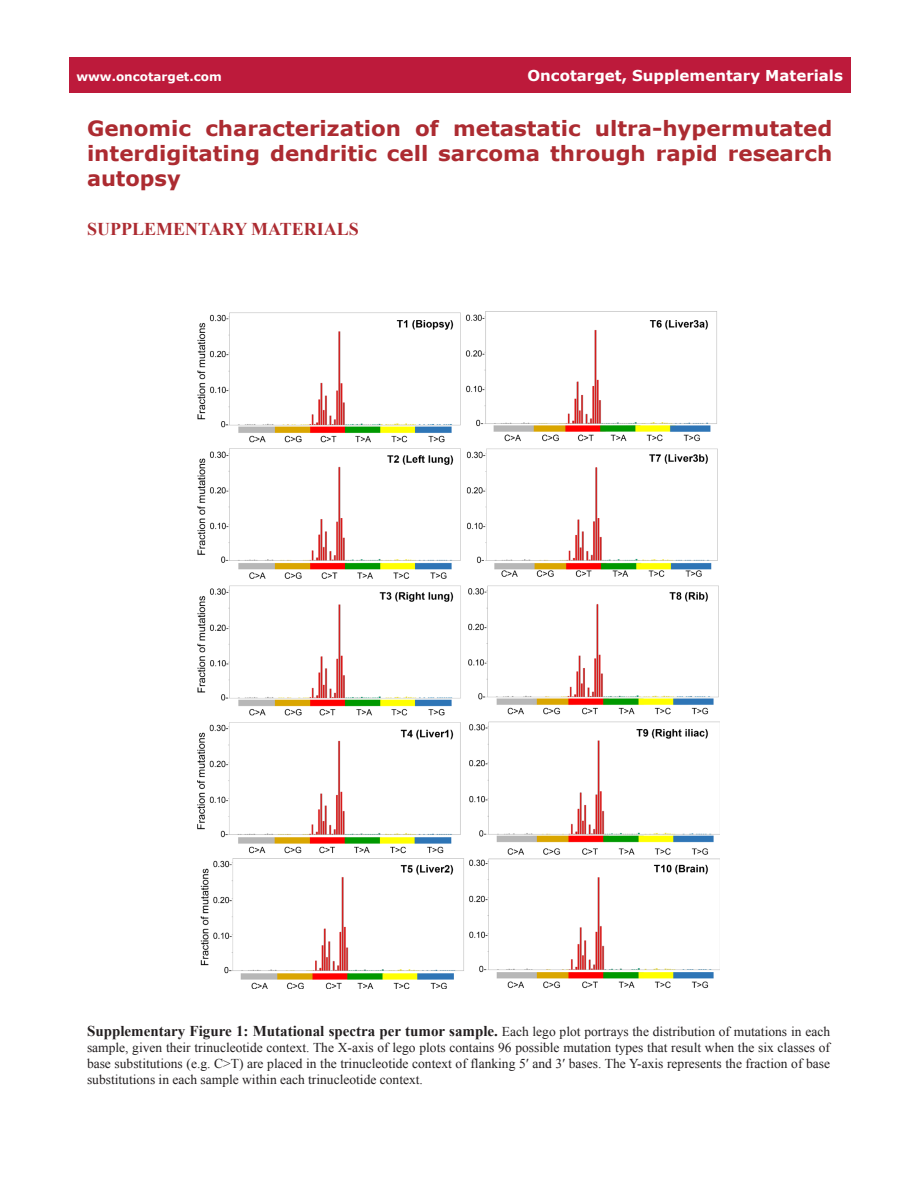
<style>
.page{position:relative;width:918px;height:1188px;background:#fff}
.page>*{position:absolute;margin:0;border:0;box-sizing:border-box;transform-origin:0 0}
.t1{font:700 21px/25.2px "Verdana";color:#ac2b31;text-align:justify}
.Heading{font:700 18px "Times New Roman";color:#ac2b31}
.Figuretrx{font:700 15px "Times New Roman";color:#231f20}
.t2{font:700 15px "Verdana";color:#fff}
.Figuretrx-2{font:13.5px/16.2px "Times New Roman";color:#231f20;text-align:justify}
.t3{font:700 12px "Verdana";color:#fff}
.s1{font-weight:400;font-size:13.5px}
</style>
<div class="page">
<div style="left:69px;top:57px;width:781px;height:36px;background:#bd1a3b"></div>
<img style="left:198px;top:311px;width:521px;height:677px">
<p class="t3" style="left:76px;top:68px;width:147px">www.oncotarget.com</p>
<p class="t2" style="left:528px;top:65px;width:317px">Oncotarget, Supplementary Materials</p>
<p class="t1" style="left:87px;top:115px;width:747px">Genomic characterization of metastatic ultra-hypermutated interdigitating dendritic cell sarcoma through rapid research autopsy</p>
<p class="Heading" style="left:87px;top:216px;width:273px">SUPPLEMENTARY MATERIALS</p>
<p class="Figuretrx" style="left:87px;top:1020px;width:745px">Supplementary Figure 1: Mutational spectra per tumor sample. <span class="s1">Each lego plot portrays the distribution of mutations in each</span></p>
<p class="Figuretrx-2" style="left:87px;top:1039px;width:745px">sample, given their trinucleotide context. The X-axis of lego plots contains 96 possible mutation types that result when the six classes of base substitutions (e.g. C&gt;T) are placed in the trinucleotide context of flanking 5′ and 3′ bases. The Y-axis represents the fraction of base substitutions in each sample within each trinucleotide context.</p>
</div>
